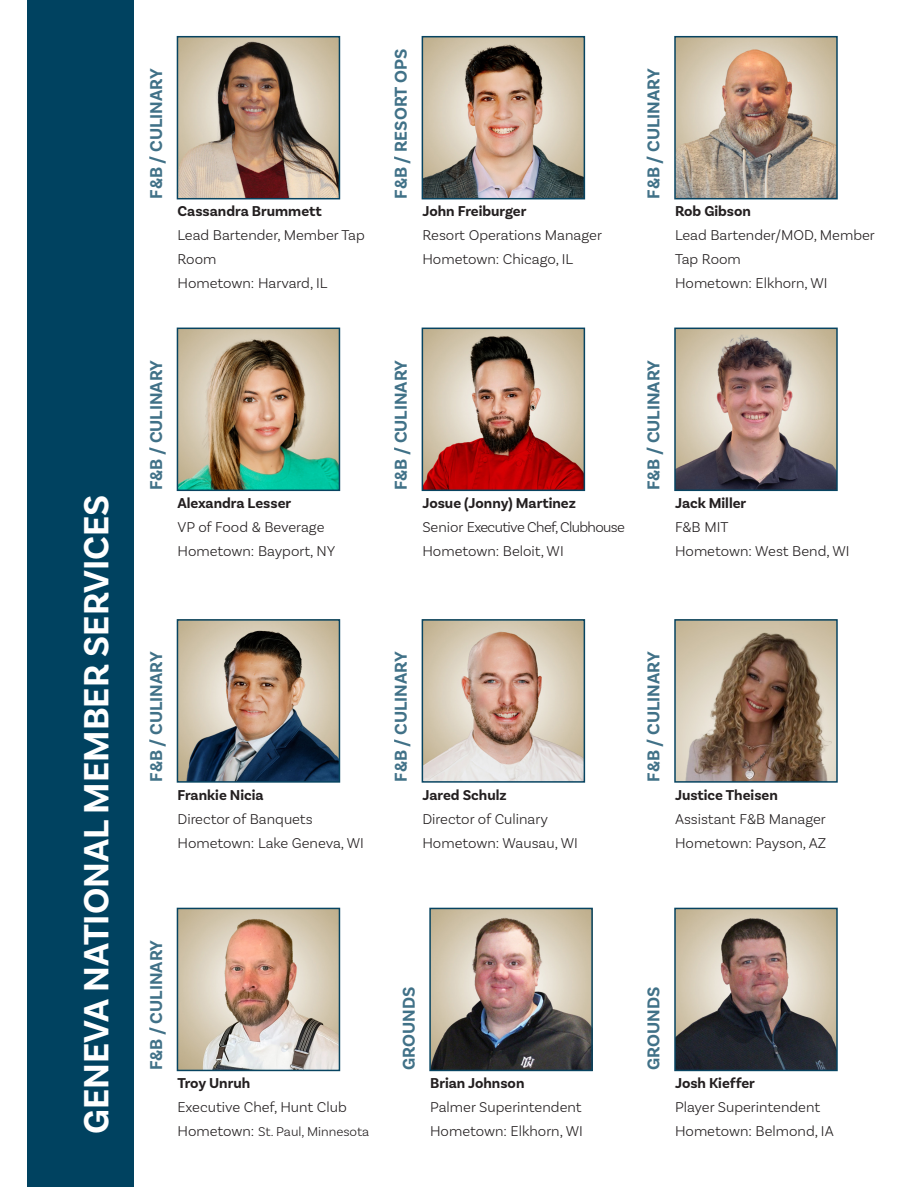
<style>
.page{position:relative;width:918px;height:1188px;background:#fff}
.page>*{position:absolute;margin:0;border:0;box-sizing:border-box;transform-origin:0 0}
.t1{font:700 36.75px "Basic Sans";color:#fff}
.t2{font:700 18px "Basic Sans";color:#004260}
.t3{font:300 15px/24px "Basic Sans";color:#231f20}
.t4{font:700 15px "Basic Sans";color:#231f20}
.t5{font:300 15px "Basic Sans";letter-spacing:-.04em;color:#231f20}
.t6{font:300 13.5px "Basic Sans";color:#231f20}
.s1{font-size:15px}
</style>
<div class="page">
<div style="left:28px;top:1px;width:106px;height:1186px;background:#004260"></div>
<img style="left:677px;top:39px;width:158px;height:157px">
<div style="left:674px;top:36px;width:164px;height:163px;border:2px solid #074461"></div>
<img style="left:180px;top:622px;width:157px;height:158px">
<div style="left:177px;top:619px;width:163px;height:164px;border:2px solid #074461"></div>
<img style="left:425px;top:331px;width:157px;height:157px">
<div style="left:422px;top:328px;width:163px;height:163px;border:2px solid #074461"></div>
<img style="left:180px;top:911px;width:157px;height:157px">
<div style="left:177px;top:908px;width:163px;height:163px;border:2px solid #074461"></div>
<img style="left:425px;top:622px;width:157px;height:158px">
<div style="left:422px;top:619px;width:163px;height:164px;border:2px solid #074461"></div>
<img style="left:677px;top:622px;width:158px;height:158px">
<div style="left:674px;top:619px;width:164px;height:164px;border:2px solid #074461"></div>
<img style="left:677px;top:331px;width:158px;height:157px">
<div style="left:674px;top:328px;width:164px;height:163px;border:2px solid #074461"></div>
<img style="left:180px;top:331px;width:157px;height:157px">
<div style="left:177px;top:328px;width:163px;height:163px;border:2px solid #074461"></div>
<img style="left:180px;top:39px;width:157px;height:157px">
<div style="left:177px;top:36px;width:163px;height:163px;border:2px solid #074461"></div>
<img style="left:425px;top:39px;width:157px;height:157px">
<div style="left:422px;top:36px;width:163px;height:163px;border:2px solid #074461"></div>
<img style="left:432px;top:911px;width:158px;height:157px">
<div style="left:429px;top:908px;width:164px;height:163px;border:2px solid #074461"></div>
<img style="left:677px;top:911px;width:158px;height:157px">
<div style="left:674px;top:908px;width:164px;height:163px;border:2px solid #074461"></div>
<h1 class="t1" style="left:74px;top:1134px;width:641px;rotate:-90deg">GENEVA NATIONAL MEMBER SERVICES</h1>
<p class="t2" style="left:145px;top:199px;width:132px;rotate:-90deg">F&amp;B / CULINARY</p>
<p class="t4" style="left:177px;top:202px;width:146px">Cassandra Brummett</p>
<p class="t3" style="left:177px;top:223px;width:189px">Lead Bartender, Member Tap<br>Room</p>
<p class="t3" style="left:177px;top:271px;width:152px">Hometown: Harvard, IL</p>
<p class="t2" style="left:145px;top:490px;width:132px;rotate:-90deg">F&amp;B / CULINARY</p>
<p class="t4" style="left:177px;top:494px;width:115px">Alexandra Lesser</p>
<p class="t3" style="left:177px;top:515px;width:149px">VP of Food &amp; Beverage</p>
<p class="t3" style="left:177px;top:539px;width:159px">Hometown: Bayport, NY</p>
<p class="t2" style="left:390px;top:199px;width:151px;rotate:-90deg">F&amp;B / RESORT OPS</p>
<p class="t4" style="left:422px;top:202px;width:106px">John Freiburger</p>
<p class="t3" style="left:422px;top:223px;width:181px">Resort Operations Manager</p>
<p class="t3" style="left:422px;top:247px;width:152px">Hometown: Chicago, IL</p>
<p class="t2" style="left:643px;top:199px;width:132px;rotate:-90deg">F&amp;B / CULINARY</p>
<p class="t4" style="left:675px;top:202px;width:78px">Rob Gibson</p>
<p class="t3" style="left:675px;top:223px;width:201px">Lead Bartender/MOD, Member<br>Tap Room</p>
<p class="t3" style="left:675px;top:271px;width:154px">Hometown: Elkhorn, WI</p>
<p class="t2" style="left:390px;top:490px;width:132px;rotate:-90deg">F&amp;B / CULINARY</p>
<p class="t4" style="left:422px;top:494px;width:155px">Josue (Jonny) Martinez</p>
<p class="t5" style="left:422px;top:518px;width:204px">Senior Executive Chef, Clubhouse</p>
<p class="t3" style="left:422px;top:539px;width:143px">Hometown: Beloit, WI</p>
<p class="t2" style="left:643px;top:490px;width:132px;rotate:-90deg">F&amp;B / CULINARY</p>
<p class="t4" style="left:675px;top:494px;width:73px">Jack Miller</p>
<p class="t3" style="left:675px;top:515px;width:55px">F&amp;B MIT</p>
<p class="t3" style="left:675px;top:539px;width:176px">Hometown: West Bend, WI</p>
<p class="t2" style="left:145px;top:782px;width:132px;rotate:-90deg">F&amp;B / CULINARY</p>
<p class="t4" style="left:177px;top:786px;width:88px">Frankie Nicia</p>
<p class="t3" style="left:177px;top:806px;width:137px">Director of Banquets</p>
<p class="t3" style="left:177px;top:830px;width:188px">Hometown: Lake Geneva, WI</p>
<p class="t2" style="left:390px;top:782px;width:132px;rotate:-90deg">F&amp;B / CULINARY</p>
<p class="t4" style="left:422px;top:786px;width:86px">Jared Schulz</p>
<p class="t3" style="left:422px;top:806px;width:127px">Director of Culinary</p>
<p class="t3" style="left:422px;top:830px;width:157px">Hometown: Wausau, WI</p>
<p class="t2" style="left:145px;top:1070px;width:132px;rotate:-90deg">F&amp;B / CULINARY</p>
<p class="t4" style="left:177px;top:1074px;width:74px">Troy Unruh</p>
<p class="t3" style="left:177px;top:1095px;width:171px">Executive Chef, Hunt Club</p>
<p class="t6" style="left:177px;top:1124px;width:193px"><span class="s1">Hometown:</span> St. Paul, Minnesota</p>
<p class="t2" style="left:398px;top:1070px;width:85px;rotate:-90deg">GROUNDS</p>
<p class="t4" style="left:430px;top:1074px;width:96px">Brian Johnson</p>
<p class="t3" style="left:430px;top:1095px;width:153px">Palmer Superintendent</p>
<p class="t3" style="left:430px;top:1119px;width:154px">Hometown: Elkhorn, WI</p>
<p class="t2" style="left:643px;top:782px;width:132px;rotate:-90deg">F&amp;B / CULINARY</p>
<p class="t4" style="left:675px;top:786px;width:104px">Justice Theisen</p>
<p class="t3" style="left:675px;top:806px;width:152px">Assistant F&amp;B Manager</p>
<p class="t3" style="left:675px;top:830px;width:153px">Hometown: Payson, AZ</p>
<p class="t2" style="left:643px;top:1070px;width:85px;rotate:-90deg">GROUNDS</p>
<p class="t4" style="left:675px;top:1074px;width:81px">Josh Kieffer</p>
<p class="t3" style="left:675px;top:1095px;width:147px">Player Superintendent</p>
<p class="t3" style="left:675px;top:1119px;width:160px">Hometown: Belmond, IA</p>
</div>
